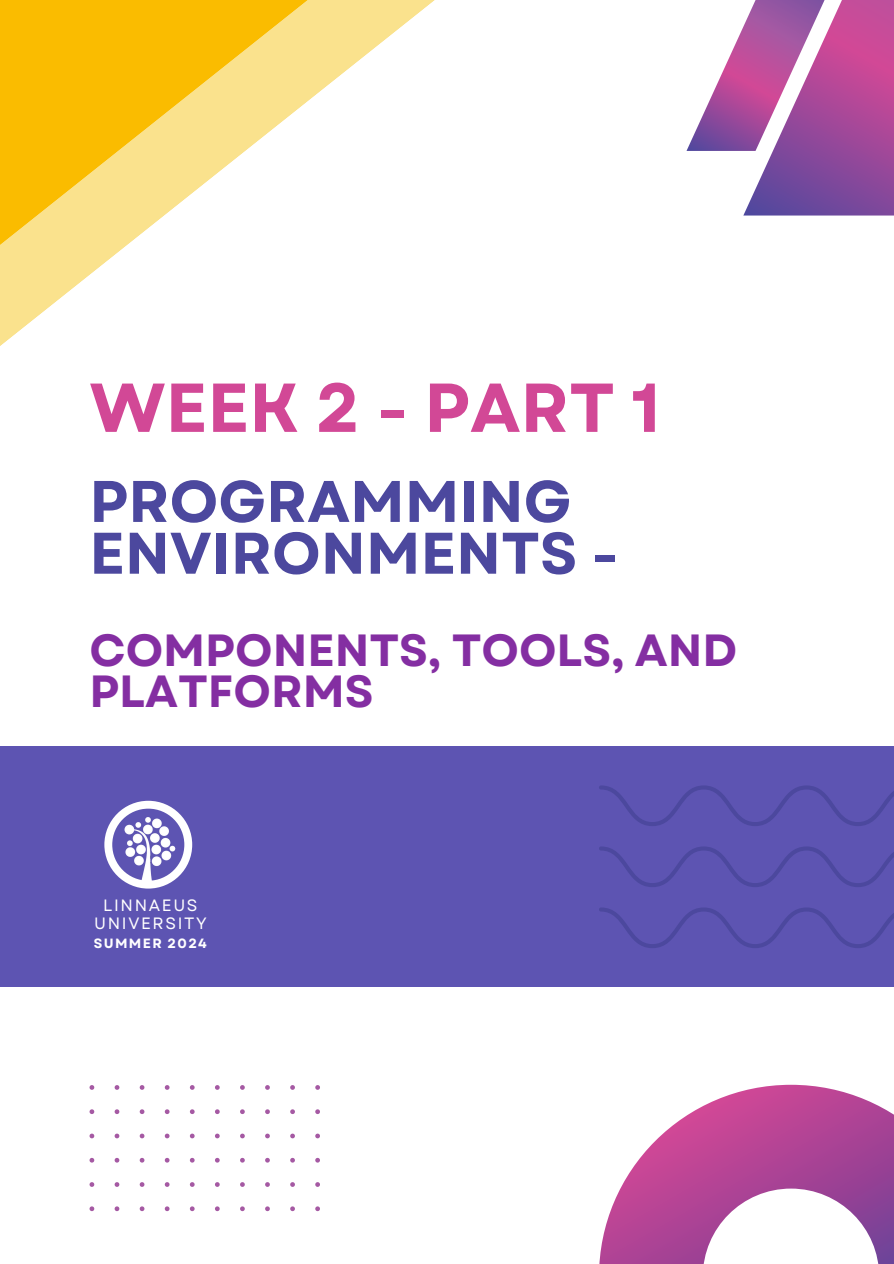
<style>
.page{position:relative;width:894px;height:1264px;background:#fff}
.page>*{position:absolute;margin:0;border:0;box-sizing:border-box;transform-origin:0 0}
.t1{font:700 69px "Garet";color:#d24896}
.t2{font:700 58.5px/51.8px "Garet";color:#4c489e}
.t3{font:700 45px/40.5px "Garet";color:#842ea2}
.t4{font:16.35px/18px "Garet";letter-spacing:.1em;color:#fff;text-align:center}
.t5{font:700 13.35px "Garet";letter-spacing:.1em;color:#fff}
</style>
<div class="page">
<svg style="left:599px;top:1084px;width:294px;height:179px"></svg>
<svg style="left:0;top:0;width:380px;height:346px"></svg>
<div style="left:0;top:745px;width:893px;height:241px;background:#5d54b2"></div>
<svg style="left:89px;top:1085px;width:231px;height:126px"></svg>
<svg style="left:104px;top:800px;width:88px;height:88px"></svg>
<svg style="left:599px;top:785px;width:294px;height:163px"></svg>
<svg style="left:686px;top:0;width:207px;height:215px"></svg>
<p class="t1" style="left:89px;top:358px;width:572px">WEEK 2 - PART 1</p>
<h1 class="t2" style="left:89px;top:476px;width:530px">PROGRAMMING<br>ENVIRONMENTS -</h1>
<h2 class="t3" style="left:89px;top:630px;width:649px">COMPONENTS, TOOLS, AND<br>PLATFORMS</h2>
<p class="t4" style="left:94px;top:896px;width:114px">LINNAEUS<br>UNIVERSITY</p>
<p class="t5" style="left:94px;top:934px;width:114px">SUMMER 2024</p>
</div>
